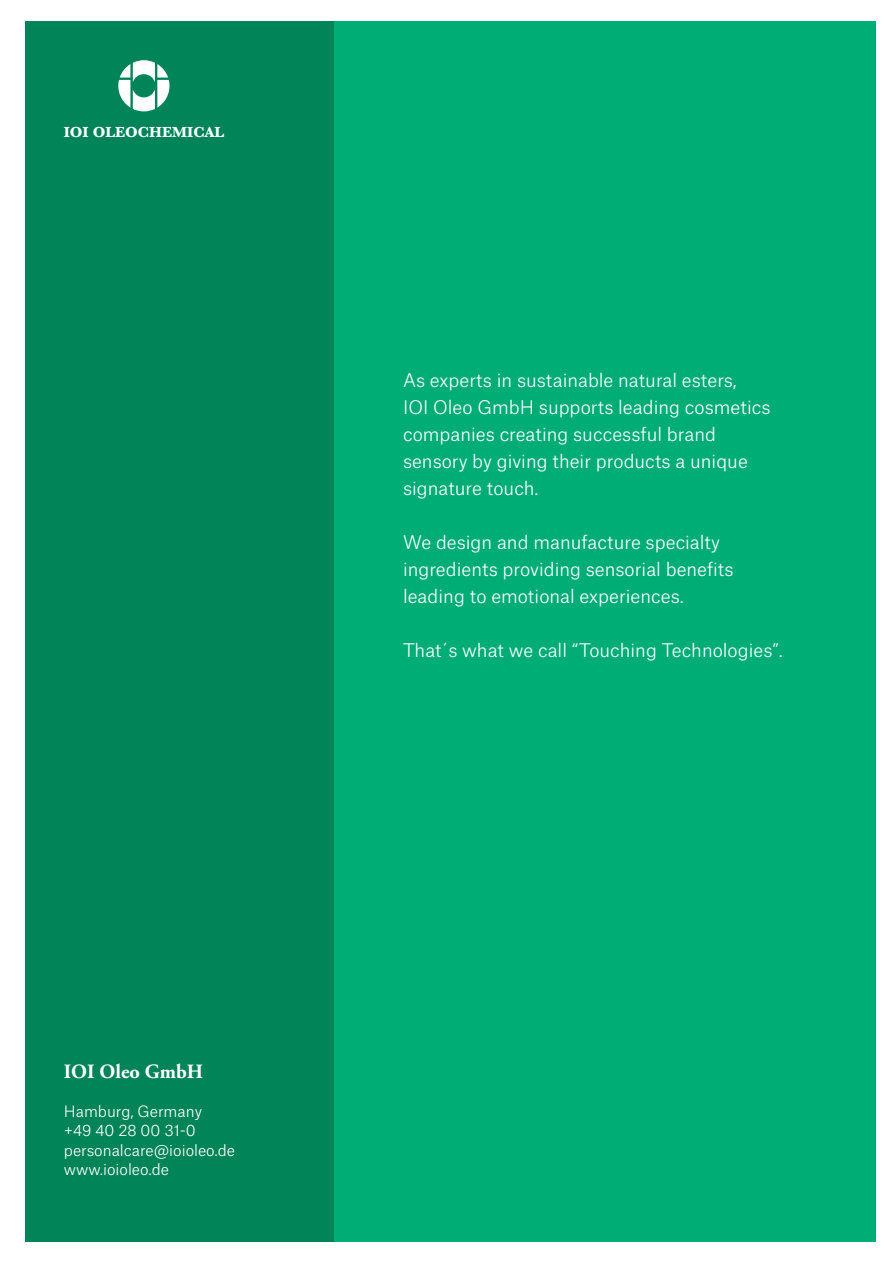
<style>
.page{position:relative;width:893px;height:1263px;background:#fff}
.page>*{position:absolute;margin:0;border:0;box-sizing:border-box;transform-origin:0 0}
.t1{font:700 20.25px "Adobe Garamond Pro";color:#fff}
.t2{font:300 18px/27px "Atlas Grotesk";color:#fff}
.t3{font:700 15.15px "Baskerville MT Std";color:#fff}
.t4{font:300 15px/19.5px "Atlas Grotesk";color:#fff}
</style>
<div class="page">
<div style="left:26px;top:21px;width:850px;height:1221px;background:#00ad75"></div>
<div style="left:26px;top:21px;width:308px;height:1221px;background:#008458"></div>
<svg style="left:118px;top:60px;width:51px;height:51px"></svg>
<p class="t3" style="left:64px;top:124px;width:162px">IOI OLEOCHEMICAL</p>
<p class="t1" style="left:64px;top:1060px;width:141px">IOI Oleo GmbH</p>
<p class="t4" style="left:64px;top:1100px;width:173px">Hamburg, Germany<br>+49 40 28 00 31-0 personalcare@ioioleo.de www.ioioleo.de</p>
<p class="t2" style="left:403px;top:365px;width:369px">As experts in sustainable natural esters,<br>IOI Oleo GmbH supports leading cosmetics companies creating successful brand sensory by giving their products a unique signature touch.</p>
<p class="t2" style="left:403px;top:527px;width:332px">We design and manufacture specialty ingredients providing sensorial benefits leading to emotional experiences.</p>
<p class="t2" style="left:403px;top:635px;width:381px">That´s what we call “Touching Technologies”.</p>
</div>
